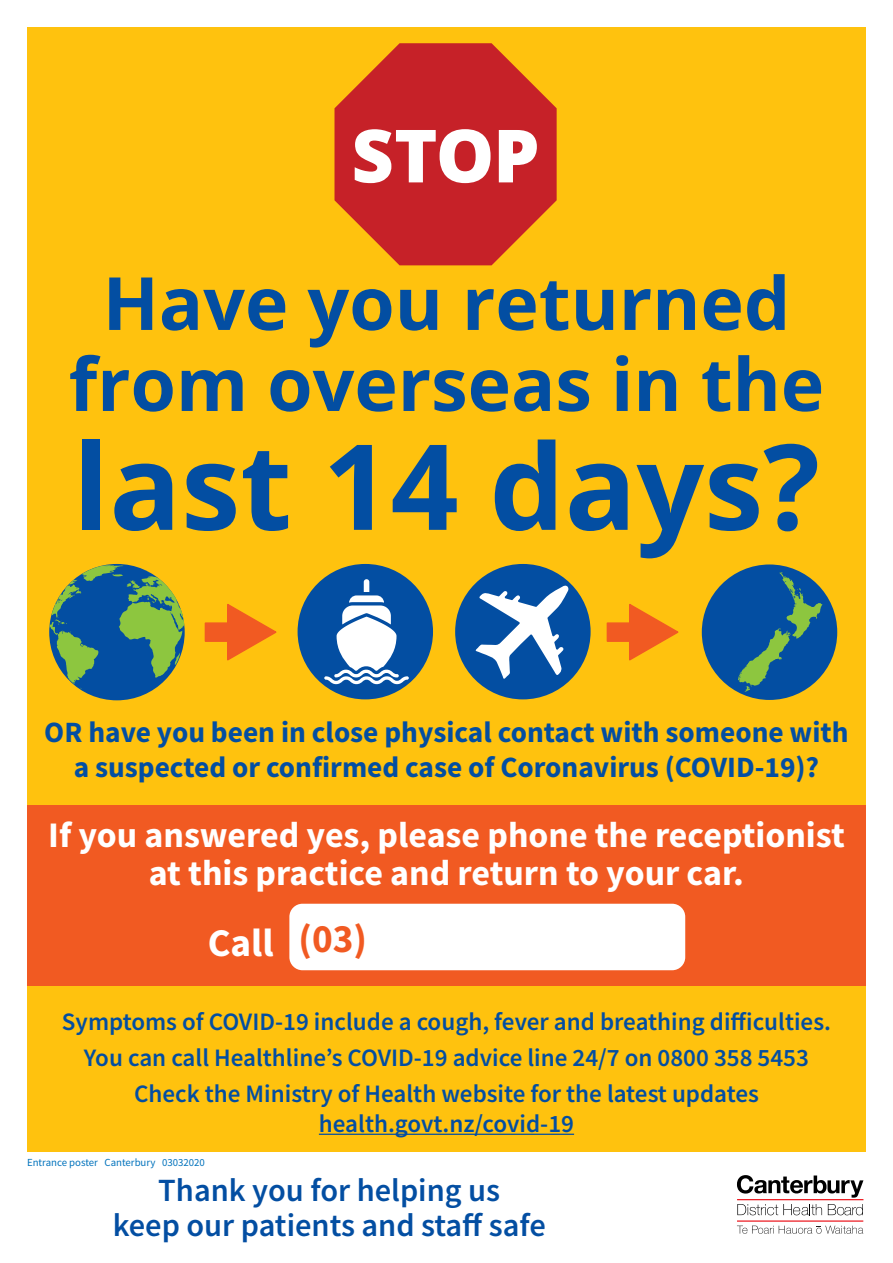
<style>
.page{position:relative;width:893px;height:1263px;background:#fff}
.page>*{position:absolute;margin:0;border:0;box-sizing:border-box;transform-origin:0 0}
.t1{font:700 118.88px "Open Sans";color:#034ea2}
.t2{font:700 73.43px/81px "Open Sans";color:#034ea2;text-align:center}
.t3{font:800 73.43px "Open Sans";color:#fff}
.t4{font:700 39.22px "Source Sans Pro";color:#fff}
.t5{font:700 35.92px/38.2px "Source Sans Pro";color:#fff;text-align:center}
.t6{font:600 32.4px/34.6px "Source Sans Pro";color:#034ea2;text-align:center}
.t7{font:700 29.4px/35.3px "Source Sans Pro";color:#034ea2;text-align:center}
.t8{font:600 25.05px/36.2px "Source Sans Pro";color:#034ea2;text-align:center}
.t9{font:10.8px "Source Sans Pro";color:#0072bc}
.s1{color:#f15a22}
</style>
<div class="page">
<div style="left:27px;top:27px;width:839px;height:1125px;background:#ffc20e"></div>
<svg style="left:334px;top:43px;width:223px;height:222px;fill:#c62128"></svg>
<div style="left:298px;top:564px;width:135px;height:135px;background:#034ea2;border-radius:50%"></div>
<svg style="left:324px;top:579px;width:85px;height:105px"></svg>
<div style="left:455px;top:564px;width:136px;height:135px;background:#034ea2;border-radius:50%"></div>
<svg style="left:475px;top:585px;width:94px;height:94px"></svg>
<div style="left:49px;top:564px;width:136px;height:136px;background:#034ea2;border-radius:50%"></div>
<svg style="left:50px;top:565px;width:134px;height:124px"></svg>
<svg style="left:204px;top:604px;width:73px;height:57px"></svg>
<svg style="left:606px;top:604px;width:73px;height:57px"></svg>
<div style="left:702px;top:564px;width:135px;height:136px;background:#034ea2;border-radius:50%"></div>
<svg style="left:738px;top:572px;width:84px;height:120px"></svg>
<svg style="left:737px;top:1204px;width:85px;height:11px"></svg>
<svg style="left:828px;top:1204px;width:35px;height:11px"></svg>
<svg style="left:737px;top:1226px;width:126px;height:8px"></svg>
<hr style="left:737px;top:1199px;width:126px;height:1px;background:#ed1d24">
<hr style="left:737px;top:1220px;width:126px;height:2px;background:#ed1d24">
<svg style="left:737px;top:1175px;width:126px;height:23px"></svg>
<div style="left:27px;top:805px;width:839px;height:180px;background:#f15a22"></div>
<div style="left:289px;top:904px;width:396px;height:66px;background:#fff;border-radius:13px"></div>
<hr style="left:319px;top:1133px;width:255px;height:2px;background:#034ea2">
<h2 class="t3" style="left:351px;top:100px;width:190px">STOP</h2>
<h2 class="t2" style="left:69px;top:261px;width:757px">Have you returned from overseas in the</h2>
<h1 class="t1" style="left:73px;top:403px;width:748px">last 14 days?</h1>
<p class="t7" style="left:44px;top:714px;width:806px">OR have you been in close physical contact with someone with a suspected or confirmed case of Coronavirus (COVID-19)?</p>
<h3 class="t5" style="left:48px;top:815px;width:798px">If you answered yes, please phone the receptionist at this practice and return to your car.</h3>
<h3 class="t4" style="left:208px;top:917px;width:161px">Call <span class="s1">(03)</span></h3>
<p class="t8" style="left:62px;top:1003px;width:770px">Symptoms of COVID-19 include a cough, fever and breathing difficulties.<br>You can call Healthline’s COVID-19 advice line 24/7 on 0800 358 5453<br>Check the Ministry of Health website for the latest updates</p>
<p class="t8" style="left:319px;top:1106px;width:257px">health.govt.nz/covid-19</p>
<p class="t9" style="left:27px;top:1156px;width:179px">Entrance poster Canterbury 03032020</p>
<p class="t6" style="left:113px;top:1173px;width:435px">Thank you for helping us<br>keep our patients and staff safe</p>
</div>
